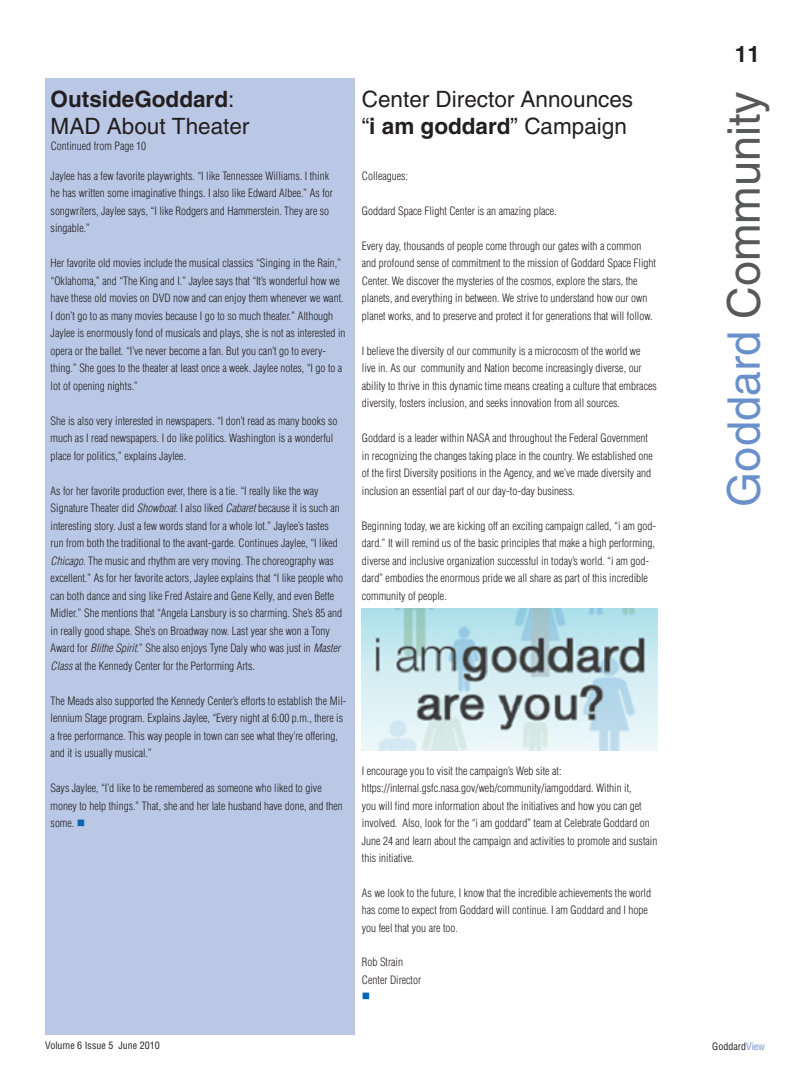
<style>
.page{position:relative;width:810px;height:1080px;background:#fff}
.page>*{position:absolute;margin:0;border:0;box-sizing:border-box;transform-origin:0 0}
.t1{font:45px "Helvetica";color:#57585a}
.t2{font:22.5px/27px "Helvetica";color:#231f20}
.t3{font:700 22.5px "Helvetica";color:#231f20}
.Body_Copy{font:300 condensed 11.25px/17.5px "Helvetica";color:#231f20}
.Body_Copy-2{font:11.25px "Wingdings";color:#0166b3}
.t4{font:condensed 10px "Helvetica";color:#231f20}
.s1{font-weight:700}
.s2{font-style:italic}
.s3{color:#0166b3}
.s4{color:#6990ca}
</style>
<div class="page">
<div style="left:45px;top:79px;width:309px;height:956px;background:#bac8e6"></div>
<img style="left:362px;top:609px;width:296px;height:142px">
<p class="t2" style="left:51px;top:86px;width:200px"><span class="s1">OutsideGoddard</span>:<br>MAD About Theater</p>
<p class="Body_Copy" style="left:51px;top:167px;width:284px">Jaylee has a few favorite playwrights. “I like Tennessee Williams. I think he has written some imaginative things. I also like Edward Albee.” As for songwriters, Jaylee says, “I like Rodgers and Hammerstein. They are so singable.”</p>
<p class="Body_Copy" style="left:51px;top:254px;width:296px">Her favorite old movies include the musical classics “Singing in the Rain,” “Oklahoma,” and “The King and I.” Jaylee says that “It’s wonderful how we have these old movies on DVD now and can enjoy them whenever we want.<br>I don’t go to as many movies because I go to so much theater.” Although Jaylee is enormously fond of musicals and plays, she is not as interested in opera or the ballet. “I’ve never become a fan. But you can’t go to every&shy;thing.” She goes to the theater at least once a week. Jaylee notes, “I go to a lot of opening nights.”</p>
<p class="Body_Copy" style="left:51px;top:412px;width:288px">She is also very interested in newspapers. “I don’t read as many books so much as I read newspapers. I do like politics. Washington is a wonderful place for politics,” explains Jaylee.</p>
<p class="Body_Copy" style="left:51px;top:482px;width:294px">As for her favorite production ever, there is a tie. “I really like the way Signature Theater did <span class="s2">Showboat</span>. I also liked <span class="s2">Cabaret</span> because it is such an interesting story. Just a few words stand for a whole lot.” Jaylee’s tastes run from both the traditional to the avant-garde. Continues Jaylee, “I liked <span class="s2">Chicago</span>. The music and rhythm are very moving. The choreography was excellent.” As for her favorite actors, Jaylee explains that “I like people who can both dance and sing like Fred Astaire and Gene Kelly, and even Bette Midler.” She mentions that “Angela Lansbury is so charming. She’s 85 and in really good shape. She’s on Broadway now. Last year she won a Tony Award for <span class="s2">Blithe Spirit</span>.” She also enjoys Tyne Daly who was just in <span class="s2">Master Class</span> at the Kennedy Center for the Performing Arts.</p>
<p class="Body_Copy" style="left:51px;top:692px;width:298px">The Meads also supported the Kennedy Center’s efforts to establish the Mil&shy;lennium Stage program. Explains Jaylee, “Every night at 6:00 p.m., there is a free performance. This way people in town can see what they’re offering, and it is usually musical.”</p>
<p class="Body_Copy" style="left:51px;top:779px;width:294px">Says Jaylee, “I’d like to be remembered as someone who liked to give money to help things.” That, she and her late husband have done, and then some. <span class="s3">■</span></p>
<p class="Body_Copy" style="left:51px;top:137px;width:97px">Continued from Page 10</p>
<p class="t2" style="left:362px;top:86px;width:273px">Center Director Announces “<span class="s1">i am goddard</span>” Campaign</p>
<p class="Body_Copy" style="left:362px;top:167px;width:48px">Colleagues:</p>
<p class="Body_Copy" style="left:362px;top:202px;width:196px">Goddard Space Flight Center is an amazing place.</p>
<p class="Body_Copy" style="left:362px;top:237px;width:296px">Every day, thousands of people come through our gates with a common and profound sense of commitment to the mission of Goddard Space Flight Center. We discover the mysteries of the cosmos, explore the stars, the planets, and everything in between. We strive to understand how our own planet works, and to preserve and protect it for generations that will follow.</p>
<p class="Body_Copy" style="left:362px;top:342px;width:296px">I believe the diversity of our community is a microcosm of the world we live in. As our community and Nation become increasingly diverse, our ability to thrive in this dynamic time means creating a culture that embraces diversity, fosters inclusion, and seeks innovation from all sources.</p>
<p class="Body_Copy" style="left:362px;top:429px;width:293px">Goddard is a leader within NASA and throughout the Federal Government in recognizing the changes taking place in the country. We established one of the first Diversity positions in the Agency, and we’ve made diversity and inclusion an essential part of our day-to-day business.</p>
<p class="Body_Copy" style="left:362px;top:517px;width:296px">Beginning today, we are kicking off an exciting campaign called, “i am god&shy;dard.” It will remind us of the basic principles that make a high performing, diverse and inclusive organization successful in today’s world. “i am god&shy;dard” embodies the enormous pride we all share as part of this incredible community of people.</p>
<p class="Body_Copy" style="left:362px;top:762px;width:297px">I encourage you to visit the campaign’s Web site at: https://internal.gsfc.nasa.gov/web/community/iamgoddard. Within it,<br>you will find more information about the initiatives and how you can get involved. Also, look for the “i am goddard” team at Celebrate Goddard on June 24 and learn about the campaign and activities to promote and sustain this initiative.</p>
<p class="Body_Copy" style="left:362px;top:884px;width:291px">As we look to the future, I know that the incredible achievements the world has come to expect from Goddard will continue. I am Goddard and I hope you feel that you are too.</p>
<p class="Body_Copy" style="left:362px;top:953px;width:43px">Rob Strain</p>
<p class="Body_Copy" style="left:362px;top:971px;width:61px">Center Director</p>
<p class="Body_Copy-2" style="left:362px;top:990px;width:10px">■</p>
<p class="t3" style="left:735px;top:41px;width:27px">11</p>
<p class="t1" style="left:718px;top:507px;width:417px;rotate:-90deg"><span class="s4">Goddard</span> Community</p>
<p class="t4" style="left:45px;top:1039px;width:116px">Volume 6 Issue 5 June 2010</p>
<p class="t4" style="left:712px;top:1040px;width:54px">Goddard<span class="s4">View</span></p>
</div>
